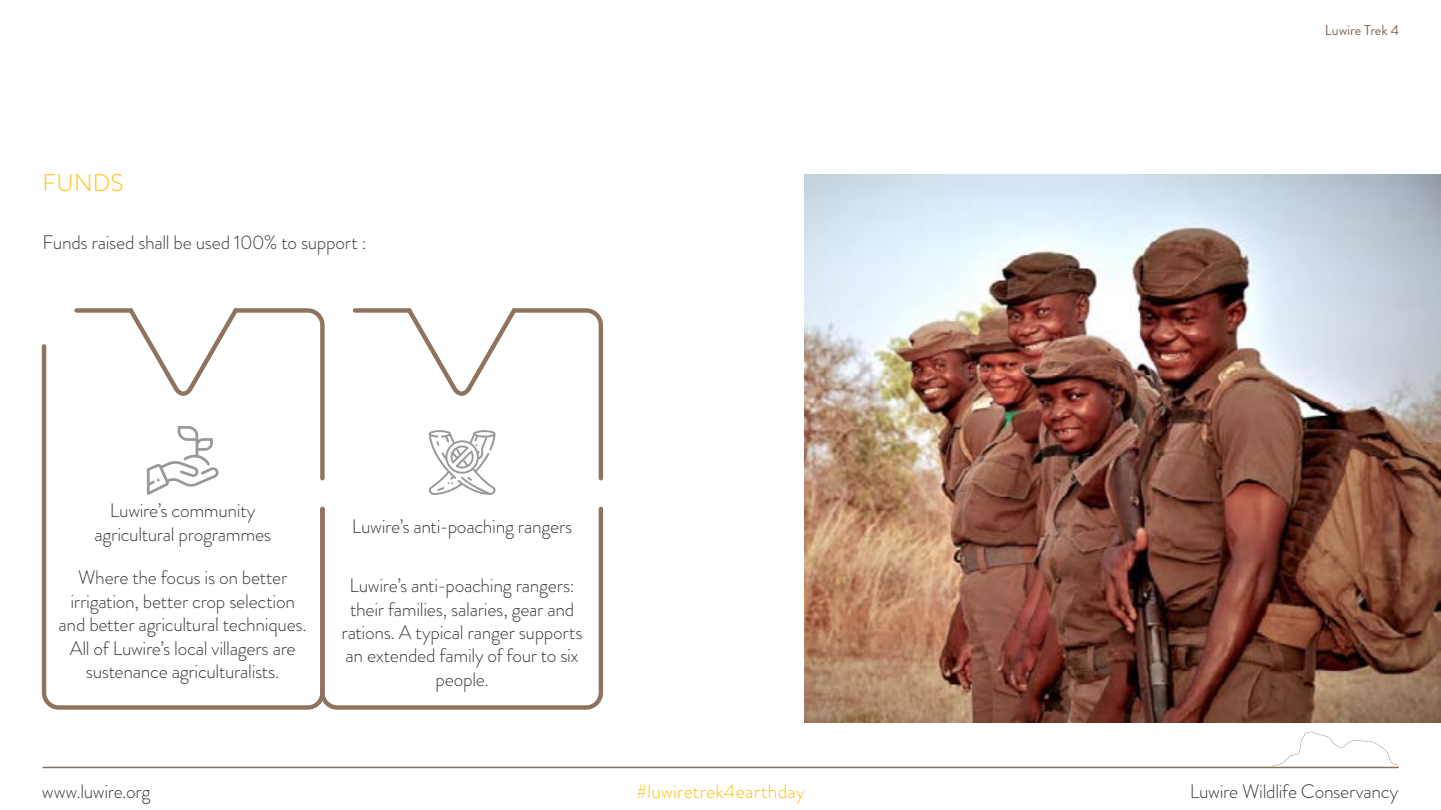
<style>
.page{position:relative;width:1441px;height:810px;background:#fff}
.page>*{position:absolute;margin:0;border:0;box-sizing:border-box;transform-origin:0 0}
.t1{font:300 24px "Brandon Grotesque";letter-spacing:.01em;color:#ffc107}
.t2{font:300 19.5px/23.4px "Brandon Grotesque";letter-spacing:-.015em;color:#3c3c3c;text-align:center}
.t3{font:300 19.5px "Brandon Grotesque";letter-spacing:.01em;color:#ffc107}
.t4{font:14.25px "Brandon Grotesque";letter-spacing:-.005em;color:#7d6b58}
</style>
<div class="page">
<hr style="left:43px;top:767px;width:1354px;height:1px;background:#866e57">
<svg style="left:1271px;top:732px;width:126px;height:35px"></svg>
<div style="left:74px;top:308px;width:59px;height:5px;background:#8f735e;border-radius:2px"></div>
<svg style="left:42px;top:344px;width:282px;height:366px"></svg>
<div style="left:353px;top:308px;width:58px;height:5px;background:#8f735e;border-radius:2px"></div>
<svg style="left:320px;top:507px;width:283px;height:203px"></svg>
<img style="left:804px;top:174px;width:636px;height:549px">
<svg style="left:406px;top:308px;width:197px;height:187px"></svg>
<svg style="left:128px;top:308px;width:196px;height:187px"></svg>
<p class="t1" style="left:43px;top:166px;width:83px">FUNDS</p>
<p class="t2" style="left:43px;top:230px;width:326px">Funds raised shall be used 100% to support :</p>
<p class="t2" style="left:94px;top:499px;width:178px">Luwire’s community agricultural programmes</p>
<p class="t2" style="left:352px;top:515px;width:222px">Luwire’s anti-poaching rangers</p>
<p class="t2" style="left:59px;top:566px;width:250px">Where the focus is on better irrigation, better crop selection and better agricultural techniques.<br>All of Luwire’s local villagers are sustenance agriculturalists.</p>
<p class="t2" style="left:341px;top:574px;width:243px">Luwire’s anti-poaching rangers: their families, salaries, gear and rations. A typical ranger supports an extended family of four to six people.</p>
<p class="t4" style="left:1324px;top:21px;width:76px">Luwire Trek 4</p>
<p class="t2" style="left:42px;top:779px;width:110px">www.luwire.org</p>
<p class="t3" style="left:636px;top:778px;width:170px">#luwiretrek4earthday</p>
<p class="t2" style="left:1189px;top:779px;width:210px">Luwire Wildlife Conservancy</p>
</div>
